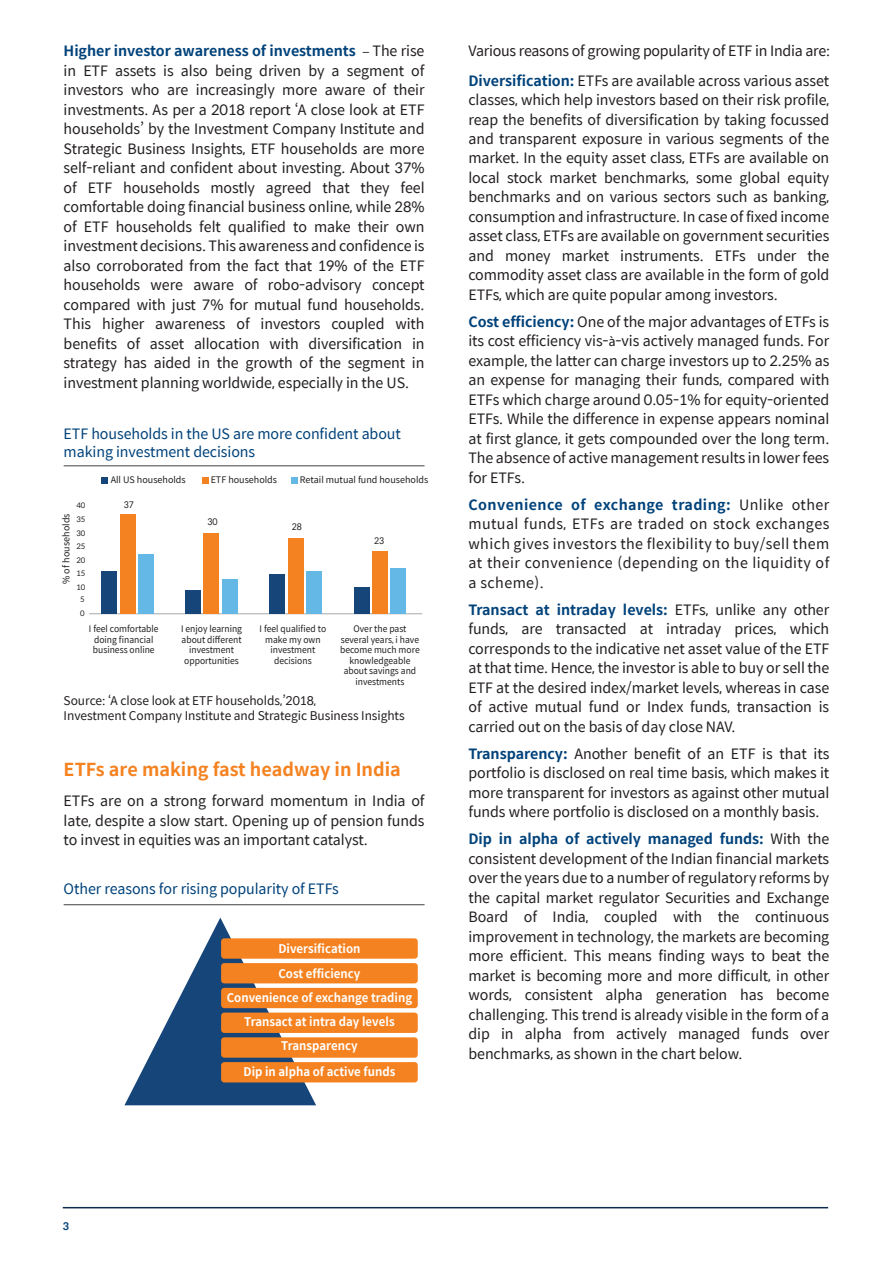
<style>
.page{position:relative;width:893px;height:1263px;background:#fff}
.page>*{position:absolute;margin:0;border:0;box-sizing:border-box;transform-origin:0 0}
.t1{font:700 18px "Spoqa Han Sans JP";color:#f58220}
.t2{font:14.25px/19.5px "Spoqa Han Sans JP";letter-spacing:-.005em;color:#231f20;text-align:justify}
.t3{font:14.25px/18px "Spoqa Han Sans JP";letter-spacing:-.005em;color:#00427a}
.t4{font:700 14.25px "Spoqa Han Sans JP";letter-spacing:-.005em;color:#00427a}
.t5{font:700 12px/24px "Spoqa Han Sans JP";color:#fff;text-align:center;scale:.95 1}
.t6{font:12px/15px "Spoqa Han Sans JP";letter-spacing:-.005em;color:#231f20}
.t7{font:700 10.5px "Spoqa Han Sans JP";color:#00427a}
.t8{font:9px/10.5px "Spoqa Han Sans";color:#231f20;text-align:center;scale:.95 1}
.t9{font:9px "Spoqa Han Sans";color:#231f20}
.t10{font:7.5px "Spoqa Han Sans";letter-spacing:-.02em;color:#231f20}
.s1{font-family:"Myriad Pro";font-weight:400;color:#231f20}
.s2{font-weight:400;color:#231f20}
.s3{font-weight:700;color:#00427a}
.s4{font-family:"Myriad Pro"}
</style>
<div class="page">
<hr style="left:63px;top:1207px;width:765px;height:1px;background:#0d2d4f">
<hr style="left:89px;top:613px;width:333px;height:1px;background:#a7a9ac">
<div style="left:102px;top:571px;width:15px;height:43px;background:#154579"></div>
<div style="left:139px;top:554px;width:15px;height:60px;background:#63b8e6"></div>
<div style="left:120px;top:514px;width:15px;height:100px;background:#f58220"></div>
<div style="left:186px;top:590px;width:15px;height:24px;background:#154579"></div>
<div style="left:222px;top:579px;width:16px;height:35px;background:#63b8e6"></div>
<div style="left:204px;top:533px;width:15px;height:81px;background:#f58220"></div>
<div style="left:270px;top:574px;width:15px;height:40px;background:#154579"></div>
<div style="left:307px;top:572px;width:15px;height:42px;background:#63b8e6"></div>
<div style="left:288px;top:538px;width:15px;height:76px;background:#f58220"></div>
<div style="left:354px;top:587px;width:15px;height:27px;background:#154579"></div>
<div style="left:391px;top:569px;width:15px;height:45px;background:#63b8e6"></div>
<div style="left:372px;top:552px;width:15px;height:62px;background:#f58220"></div>
<svg style="left:102px;top:477px;width:6px;height:6px"></svg>
<div style="left:202px;top:477px;width:7px;height:6px;background:#f58220"></div>
<div style="left:291px;top:477px;width:7px;height:6px;background:#63b8e6"></div>
<hr style="left:64px;top:465px;width:361px;height:1px;background:#414042">
<hr style="left:64px;top:904px;width:361px;height:1px;background:#414042">
<svg style="left:124px;top:918px;width:192px;height:187px"></svg>
<div style="left:221px;top:938px;width:197px;height:21px;background:#f58220;border-radius:3px"></div>
<div style="left:221px;top:963px;width:197px;height:20px;background:#f58220;border-radius:3px"></div>
<div style="left:221px;top:988px;width:197px;height:20px;background:#f58220;border-radius:3px"></div>
<div style="left:221px;top:1012px;width:197px;height:21px;background:#f58220;border-radius:3px"></div>
<div style="left:221px;top:1037px;width:197px;height:21px;background:#f58220;border-radius:3px"></div>
<div style="left:221px;top:1062px;width:197px;height:20px;background:#f58220;border-radius:3px"></div>
<p class="t4" style="left:64px;top:43px;width:362px">Higher investor awareness of investments <span class="s1">–</span> <span class="s2">The rise</span></p>
<p class="t2" style="left:468px;top:42px;width:363px">Various reasons of growing popularity of ETF in India are:</p>
<p class="t2" style="left:64px;top:61px;width:362px">in ETF assets is also being driven by a segment of investors who are increasingly more aware of their investments. As per a 2018 report ‘A close look at ETF households’ by the Investment Company Institute and Strategic Business Insights, ETF households are more self-reliant and confident about investing. About 37% of ETF households mostly agreed that they feel comfortable doing financial business online, while 28% of ETF households felt qualified to make their own investment decisions. This awareness and confidence is also corroborated from the fact that 19% of the ETF households were aware of robo-advisory concept compared with just 7% for mutual fund households.<br>This higher awareness of investors coupled with benefits of asset allocation with diversification in strategy has aided in the growth of the segment in investment planning worldwide, especially in the US.</p>
<p class="t2" style="left:468px;top:71px;width:362px"><span class="s3">Diversification:</span> ETFs are available across various asset classes, which help investors based on their risk profile, reap the benefits of diversification by taking focussed and transparent exposure in various segments of the market. In the equity asset class, ETFs are available on local stock market benchmarks, some global equity benchmarks and on various sectors such as banking, consumption and infrastructure. In case of fixed income asset class, ETFs are available on government securities and money market instruments. ETFs under the commodity asset class are available in the form of gold ETFs, which are quite popular among investors.</p>
<p class="t2" style="left:468px;top:312px;width:362px"><span class="s3">Cost efficiency:</span> One of the major advantages of ETFs is its cost efficiency vis-<span class="s4">à</span>-vis actively managed funds. For example, the latter can charge investors up to 2.25% as an expense for managing their funds, compared with ETFs which charge around 0.05-1% for equity-oriented ETFs. While the difference in expense appears nominal at first glance, it gets compounded over the long term.<br>The absence of active management results in lower fees for ETFs.</p>
<p class="t2" style="left:468px;top:495px;width:362px"><span class="s3">Convenience of exchange trading:</span> Unlike other mutual funds, ETFs are traded on stock exchanges which gives investors the flexibility to buy/sell them at their convenience (depending on the liquidity of a scheme).</p>
<p class="t2" style="left:468px;top:600px;width:362px"><span class="s3">Transact at intraday levels:</span> ETFs, unlike any other funds, are transacted at intraday prices, which corresponds to the indicative net asset value of the ETF at that time. Hence, the investor is able to buy or sell the ETF at the desired index/market levels, whereas in case of active mutual fund or Index funds, transaction is carried out on the basis of day close NAV.</p>
<p class="t2" style="left:468px;top:744px;width:362px"><span class="s3">Transparency:</span> Another benefit of an ETF is that its portfolio is disclosed on real time basis, which makes it more transparent for investors as against other mutual funds where portfolio is disclosed on a monthly basis.</p>
<p class="t2" style="left:468px;top:830px;width:362px"><span class="s3">Dip in alpha of actively managed funds:</span> With the consistent development of the Indian financial markets over the years due to a number of regulatory reforms by the capital market regulator Securities and Exchange Board of India, coupled with the continuous improvement in technology, the markets are becoming more efficient. This means finding ways to beat the market is becoming more and more difficult, in other words, consistent alpha generation has become challenging. This trend is already visible in the form of a dip in alpha from actively managed funds over benchmarks, as shown in the chart below.</p>
<p class="t3" style="left:64px;top:425px;width:339px">ETF households in the US are more confident about making investment decisions</p>
<p class="t9" style="left:111px;top:474px;width:77px">All US households</p>
<p class="t9" style="left:211px;top:474px;width:68px">ETF households</p>
<p class="t9" style="left:300px;top:474px;width:130px">Retail mutual fund households</p>
<p class="t10" style="left:76px;top:501px;width:10px">40</p>
<p class="t8" style="left:124px;top:499px;width:12px">37</p>
<p class="t9" style="left:61px;top:584px;width:72px;rotate:-90deg">% of households</p>
<p class="t10" style="left:76px;top:515px;width:10px">35</p>
<p class="t8" style="left:207px;top:517px;width:12px">30</p>
<p class="t8" style="left:292px;top:522px;width:12px">28</p>
<p class="t10" style="left:76px;top:529px;width:10px">30</p>
<p class="t8" style="left:374px;top:535px;width:12px">23</p>
<p class="t10" style="left:76px;top:542px;width:10px">25</p>
<p class="t10" style="left:76px;top:556px;width:10px">20</p>
<p class="t10" style="left:76px;top:569px;width:10px">15</p>
<p class="t10" style="left:76px;top:583px;width:10px">10</p>
<p class="t10" style="left:80px;top:595px;width:6px">5</p>
<p class="t10" style="left:80px;top:609px;width:6px">0</p>
<p class="t8" style="left:89px;top:624px;width:75px">I feel comfortable doing financial business online</p>
<p class="t8" style="left:181px;top:624px;width:66px">I enjoy learning about different investment opportunities</p>
<p class="t8" style="left:260px;top:624px;width:72px">I feel qualified to make my own investment decisions</p>
<p class="t8" style="left:340px;top:624px;width:85px">Over the past several years, i have become much more knowledgeable about savings and investments</p>
<p class="t6" style="left:64px;top:693px;width:343px">Source: ‘A close look at ETF households,’2018,<br>Investment Company Institute and Strategic Business Insights</p>
<p class="t1" style="left:64px;top:759px;width:339px">ETFs are making fast headway in India</p>
<p class="t2" style="left:64px;top:792px;width:362px">ETFs are on a strong forward momentum in India of late, despite a slow start. Opening up of pension funds to invest in equities was an important catalyst.</p>
<p class="t3" style="left:64px;top:880px;width:277px">Other reasons for rising popularity of ETFs</p>
<p class="t5" style="left:227px;top:937px;width:197px">Diversification<br>Cost efficiency<br>Convenience of exchange trading<br>Transact at intra day levels<br>Transparency</p>
<p class="t5" style="left:244px;top:1060px;width:161px">Dip in alpha of active funds</p>
<p class="t7" style="left:63px;top:1220px;width:8px">3</p>
</div>
